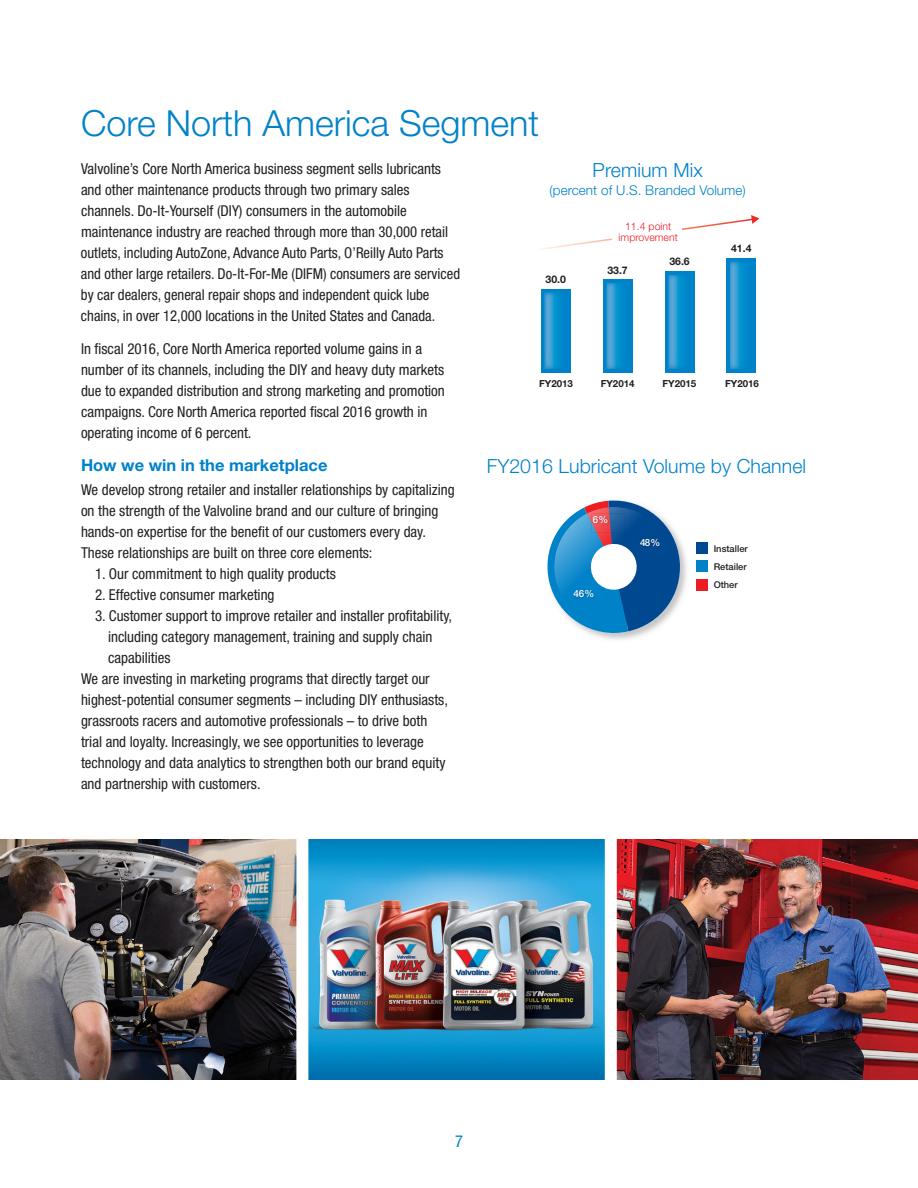
<style>
.page{position:relative;width:918px;height:1188px;background:#fff}
.page>*{position:absolute;margin:0;border:0;box-sizing:border-box;transform-origin:0 0}
.t1{font:300 36px "Helvetica Neue";color:#0082c9}
.t2{font:300 19.5px "Helvetica Neue";letter-spacing:.005em;color:#0082c9}
.t3{font:700 16.5px "Helvetica Neue";color:#0082c9}
.t4{font:condensed 16.5px "Helvetica Neue";color:#0082c9}
.t5{font:condensed 15px/21px "Helvetica Neue";color:#231f20}
.t6{font:300 13.5px "Helvetica Neue";letter-spacing:.005em;color:#0082c9}
.t7{font:300 10.5px/10.5px "Helvetica Neue";letter-spacing:.005em;color:#ed1d24;text-align:center}
.t8{font:700 10.5px "Helvetica Neue";color:#231f20}
.t9{font:500 9.9px "Helvetica Neue";color:#fff}
.t10{font:700 9.75px "Helvetica Neue";color:#231f20}
.t11{font:500 9.3px/18px "Helvetica Neue";color:#231f20;text-align:justify}
</style>
<div class="page">
<img style="left:0;top:839px;width:296px;height:241px">
<img style="left:308px;top:839px;width:297px;height:241px">
<img style="left:617px;top:839px;width:301px;height:241px">
<div style="left:696px;top:542px;width:12px;height:12px;background:#004990"></div>
<div style="left:696px;top:560px;width:12px;height:12px;background:#0082c9"></div>
<div style="left:696px;top:579px;width:12px;height:12px;background:#ed1d24"></div>
<img style="left:612px;top:549px;width:75px;height:91px">
<svg style="left:547px;top:500px;width:136px;height:139px"></svg>
<img style="left:609px;top:514px;width:15px;height:19px">
<svg style="left:539px;top:215px;width:220px;height:35px"></svg>
<div style="left:612px;top:218px;width:69px;height:28px;background:#fff"></div>
<div style="left:727px;top:258px;width:29px;height:115px;background:#0082c9"></div>
<img style="left:730px;top:262px;width:14px;height:107px">
<div style="left:665px;top:271px;width:29px;height:102px;background:#0082c9"></div>
<img style="left:669px;top:275px;width:14px;height:94px">
<div style="left:603px;top:280px;width:30px;height:93px;background:#0082c9"></div>
<img style="left:607px;top:283px;width:14px;height:86px">
<div style="left:541px;top:289px;width:30px;height:84px;background:#0082c9"></div>
<img style="left:545px;top:293px;width:14px;height:76px">
<h1 class="t1" style="left:81px;top:111px;width:460px">Core North America Segment</h1>
<p class="t5" style="left:81px;top:159px;width:381px">Valvoline’s Core North America business segment sells lubricants and other maintenance products through two primary sales channels. Do-It-Yourself (DIY) consumers in the automobile maintenance industry are reached through more than 30,000 retail outlets, including AutoZone, Advance Auto Parts, O’Reilly Auto Parts and other large retailers. Do-It-For-Me (DIFM) consumers are serviced by car dealers, general repair shops and independent quick lube chains, in over 12,000 locations in the United States and Canada.</p>
<p class="t5" style="left:81px;top:339px;width:365px">In fiscal 2016, Core North America reported volume gains in a number of its channels, including the DIY and heavy duty markets due to expanded distribution and strong marketing and promotion campaigns. Core North America reported fiscal 2016 growth in operating income of 6 percent.</p>
<p class="t3" style="left:81px;top:459px;width:248px">How we win in the marketplace</p>
<p class="t5" style="left:81px;top:481px;width:375px">We develop strong retailer and installer relationships by capitalizing on the strength of the Valvoline brand and our culture of bringing hands-on expertise for the benefit of our customers every day.<br>These relationships are built on three core elements:</p>
<p class="t5" style="left:95px;top:565px;width:242px">1. Our commitment to high quality products</p>
<p class="t5" style="left:95px;top:586px;width:181px">2. Effective consumer marketing</p>
<p class="t5" style="left:95px;top:607px;width:359px">3. Customer support to improve retailer and installer profitability,</p>
<p class="t5" style="left:108px;top:628px;width:326px">including category management, training and supply chain</p>
<p class="t5" style="left:108px;top:649px;width:64px">capabilities</p>
<p class="t5" style="left:81px;top:670px;width:350px">We are investing in marketing programs that directly target our</p>
<p class="t5" style="left:81px;top:691px;width:369px">highest-potential consumer segments – including DIY enthusiasts,</p>
<p class="t5" style="left:81px;top:712px;width:348px">grassroots racers and automotive professionals – to drive both</p>
<p class="t5" style="left:81px;top:733px;width:344px">trial and loyalty. Increasingly, we see opportunities to leverage</p>
<p class="t5" style="left:81px;top:754px;width:366px">technology and data analytics to strengthen both our brand equity</p>
<p class="t5" style="left:81px;top:775px;width:181px">and partnership with customers.</p>
<h2 class="t2" style="left:593px;top:163px;width:112px">Premium Mix</h2>
<p class="t6" style="left:550px;top:186px;width:198px">(percent of U.S. Branded Volume)</p>
<p class="t8" style="left:546px;top:276px;width:22px">30.0</p>
<p class="t7" style="left:619px;top:222px;width:61px">11.4 point improvement</p>
<p class="t8" style="left:607px;top:266px;width:22px">33.7</p>
<p class="t8" style="left:669px;top:258px;width:22px">36.6</p>
<p class="t8" style="left:731px;top:245px;width:22px">41.4</p>
<p class="t10" style="left:539px;top:380px;width:35px">FY2013</p>
<p class="t10" style="left:601px;top:380px;width:35px">FY2014</p>
<p class="t10" style="left:662px;top:380px;width:35px">FY2015</p>
<p class="t10" style="left:725px;top:380px;width:35px">FY2016</p>
<h2 class="t2" style="left:487px;top:459px;width:321px">FY2016 Lubricant Volume by Channel</h2>
<p class="t9" style="left:593px;top:516px;width:17px">6%</p>
<p class="t9" style="left:573px;top:590px;width:22px">46%</p>
<p class="t9" style="left:640px;top:539px;width:22px">48%</p>
<p class="t11" style="left:714px;top:541px;width:36px">Installer Retailer Other</p>
<p class="t4" style="left:455px;top:1135px;width:9px">7</p>
</div>
